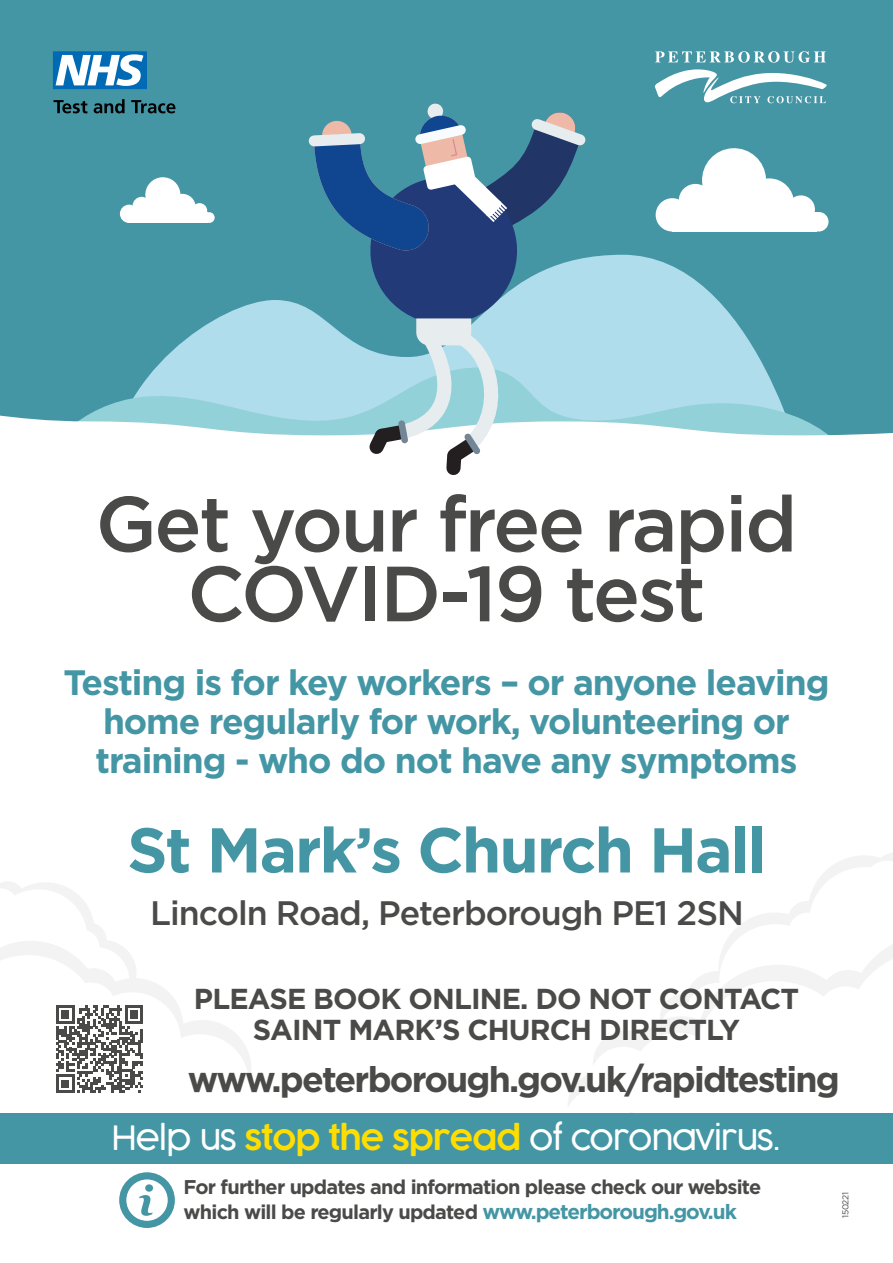
<style>
.page{position:relative;width:893px;height:1263px;background:#fff}
.page>*{position:absolute;margin:0;border:0;box-sizing:border-box;transform-origin:0 0}
.t1{font:500 78px/69.8px "Gotham";letter-spacing:-.03em;color:#4a4a49;text-align:center}
.t2{font:700 63.15px "Gotham";letter-spacing:-.03em;color:#4496a5}
.t3{font:700 35.55px "Gotham";letter-spacing:-.05em;color:#4a4a49}
.t4{font:700 35.25px/39.3px "Gotham";letter-spacing:-.03em;color:#4496a5;text-align:center}
.t5{font:500 33.9px "Gotham";letter-spacing:-.03em;color:#4a4a49}
.t6{font:300 32.85px "Cocogoose";letter-spacing:-.04em;color:#fff}
.t7{font:700 28.8px/30.2px "Gotham";letter-spacing:-.03em;color:#4a4a49;text-align:center}
.t8{font:700 19.95px/25.3px "Gotham";letter-spacing:-.04em;color:#4a4a49}
.t9{font:8.55px "Gotham";letter-spacing:-.03em;color:#4a4a49}
.s1{font-family:"COCOGOOSE";font-weight:600;color:#fd0}
.s2{font-size:20.7px;color:#4496a5}
</style>
<div class="page">
<div style="left:0;top:0;width:893px;height:1187px;background:#4596a5"></div>
<svg style="left:161px;top:255px;width:601px;height:107px;fill:#afddec"></svg>
<svg style="left:104px;top:362px;width:679px;height:45px;background:#a0d3e2"></svg>
<div style="left:0;top:407px;width:893px;height:788px;background:#fff"></div>
<div style="left:568px;top:1072px;width:66px;height:66px;background:#f4f3f4;border-radius:50%"></div>
<div style="left:593px;top:1030px;width:66px;height:66px;background:#f4f3f4;border-radius:50%"></div>
<div style="left:631px;top:1033px;width:95px;height:94px;background:#fff;border-radius:50%"></div>
<div style="left:565px;top:1089px;width:66px;height:66px;background:#fff;border-radius:50%"></div>
<div style="left:590px;top:1047px;width:66px;height:66px;background:#fff;border-radius:50%"></div>
<svg style="left:651px;top:840px;width:242px;height:274px;background:#fdfdfd"></svg>
<div style="left:85px;top:978px;width:98px;height:98px;background:#f4f3f4;border-radius:50%"></div>
<div style="left:153px;top:1020px;width:98px;height:98px;background:#f4f3f4;border-radius:50%"></div>
<div style="left:83px;top:992px;width:98px;height:98px;background:#fff;border-radius:50%"></div>
<div style="left:151px;top:1034px;width:98px;height:98px;background:#fff;border-radius:50%"></div>
<div style="left:679px;top:184px;width:33px;height:33px;background:#fff;border-radius:50%"></div>
<div style="left:656px;top:198px;width:33px;height:34px;background:#fff;border-radius:50%"></div>
<div style="left:787px;top:195px;width:28px;height:28px;background:#fff;border-radius:50%"></div>
<div style="left:809px;top:212px;width:19px;height:20px;background:#fff;border-radius:50%"></div>
<svg style="left:701px;top:148px;width:65px;height:42px"></svg>
<div style="left:705px;top:177px;width:51px;height:52px;background:#fff;border-radius:50%"></div>
<div style="left:745px;top:178px;width:49px;height:50px;background:#fff;border-radius:50%"></div>
<div style="left:672px;top:212px;width:144px;height:20px;background:#fff"></div>
<div style="left:133px;top:197px;width:18px;height:18px;background:#fff;border-radius:50%"></div>
<div style="left:120px;top:205px;width:18px;height:18px;background:#fff;border-radius:50%"></div>
<div style="left:192px;top:203px;width:15px;height:15px;background:#fff;border-radius:50%"></div>
<div style="left:204px;top:212px;width:11px;height:11px;background:#fff;border-radius:50%"></div>
<svg style="left:145px;top:177px;width:36px;height:23px"></svg>
<div style="left:147px;top:193px;width:28px;height:28px;background:#fff;border-radius:50%"></div>
<div style="left:169px;top:194px;width:27px;height:27px;background:#fff;border-radius:50%"></div>
<div style="left:129px;top:212px;width:79px;height:11px;background:#fff"></div>
<svg style="left:303px;top:103px;width:291px;height:380px"></svg>
<div style="left:0;top:1114px;width:893px;height:50px;background:#4496a5"></div>
<svg style="left:53px;top:51px;width:94px;height:38px;background:#75aed6"></svg>
<svg style="left:53px;top:100px;width:34px;height:13px"></svg>
<svg style="left:94px;top:99px;width:31px;height:14px"></svg>
<svg style="left:131px;top:100px;width:44px;height:13px"></svg>
<svg style="left:139px;top:1184px;width:14px;height:32px"></svg>
<div style="left:119px;top:1172px;width:56px;height:56px;border:7px solid #4496a5;border-radius:50%"></div>
<svg style="left:655px;top:51px;width:171px;height:12px"></svg>
<svg style="left:655px;top:69px;width:172px;height:34px"></svg>
<svg style="left:0;top:875px;width:168px;height:239px"></svg>
<h1 class="t1" style="left:96px;top:488px;width:703px">Get your free rapid<br>COVID-19 test</h1>
<p class="t4" style="left:63px;top:662px;width:768px">Testing is for key workers – or anyone leaving home regularly for work, volunteering or training - who do not have any symptoms</p>
<h2 class="t2" style="left:127px;top:808px;width:641px">St Mark’s Church Hall</h2>
<p class="t5" style="left:150px;top:891px;width:595px">Lincoln Road, Peterborough PE1 2SN</p>
<p class="t7" style="left:194px;top:984px;width:607px">PLEASE BOOK ONLINE. DO NOT CONTACT<br>SAINT MARK’S CHURCH DIRECTLY</p>
<p class="t3" style="left:188px;top:1056px;width:653px">www.peterborough.gov.uk/rapidtesting</p>
<p class="t6" style="left:111px;top:1115px;width:671px">Help us <span class="s1">stop the spread</span> of coronavirus.</p>
<p class="t8" style="left:184px;top:1174px;width:579px">For further updates and information please check our website which will be regularly updated <span class="s2">www.peterborough.gov.uk</span></p>
<p class="t9" style="left:840px;top:1218px;width:28px;rotate:-90deg">150221</p>
</div>
